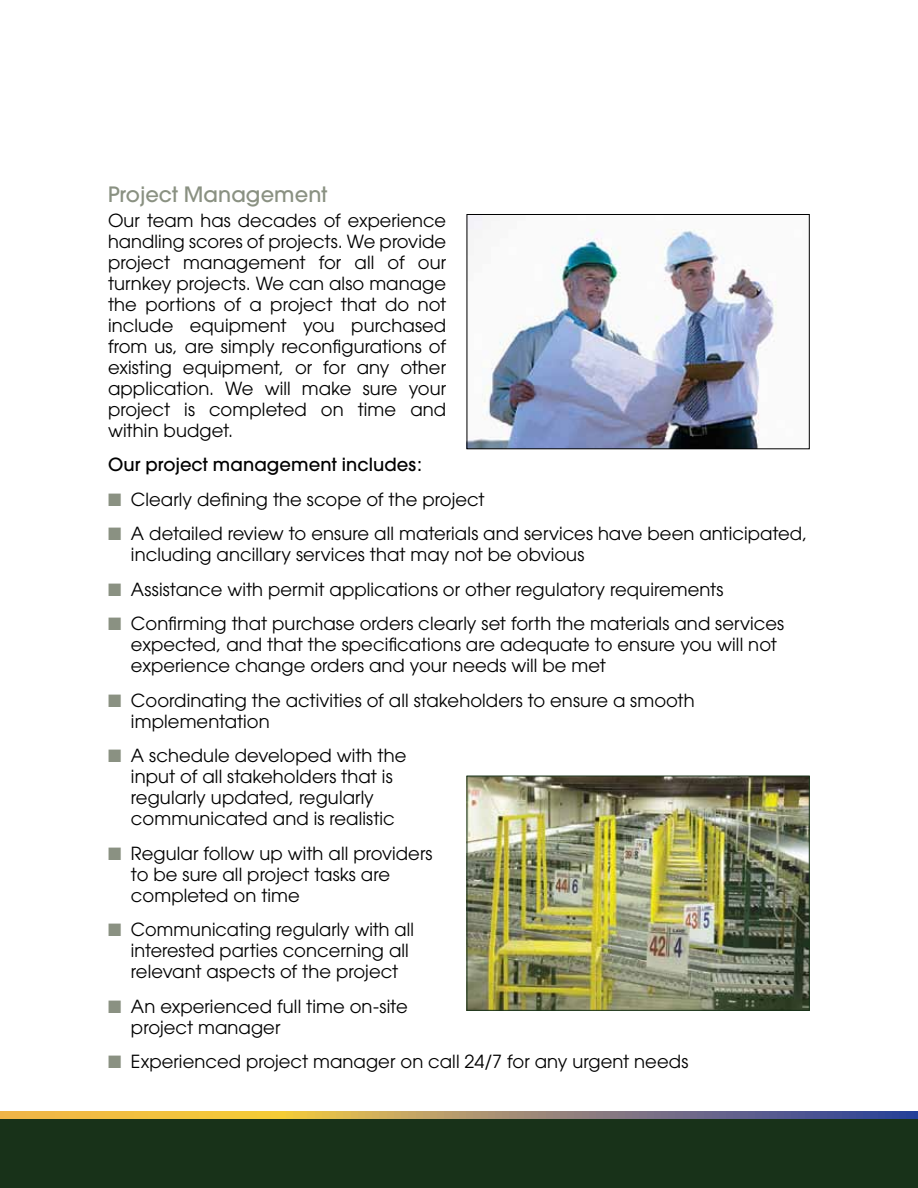
<style>
.page{position:relative;width:918px;height:1188px;background:#fff}
.page>*{position:absolute;margin:0;border:0;box-sizing:border-box;transform-origin:0 0}
.t1{font:500 21px "Avant Garde";letter-spacing:.005em;color:#8a9182}
.t2{font:18px/21px "Avant Garde";letter-spacing:.005em;color:#000}
.t3{font:500 18px "Avant Garde";letter-spacing:.005em;color:#000}
.s1{color:#8a9182}
</style>
<div class="page">
<img style="left:469px;top:216px;width:308px;height:231px">
<div style="left:467px;top:214px;width:343px;height:235px;border:1px solid #000"></div>
<img style="left:469px;top:778px;width:339px;height:231px">
<div style="left:467px;top:776px;width:343px;height:235px;border:1px solid #183219"></div>
<div style="left:0;top:1112px;width:918px;height:76px;background:#183219"></div>
<svg style="left:0;top:1111px;width:918px;height:8px;background:#aa9267"></svg>
<p class="t1" style="left:108px;top:182px;width:221px">Project Management</p>
<p class="t2" style="left:108px;top:210px;width:340px;text-align:justify">Our team has decades of experience handling scores of projects. We provide project management for all of our turnkey projects. We can also manage the portions of a project that do not include equipment you purchased from us, are simply reconfigurations of existing equipment, or for any other application. We will make sure your project is completed on time and within budget.</p>
<p class="t3" style="left:108px;top:454px;width:315px">Our project management includes:</p>
<p class="t2" style="left:108px;top:489px;width:378px"><span class="s1">■</span> Clearly defining the scope of the project</p>
<p class="t2" style="left:131px;top:523px;width:678px;text-indent:-23px"><span class="s1">■</span> A detailed review to ensure all materials and services have been anticipated, including ancillary services that may not be obvious</p>
<p class="t2" style="left:108px;top:579px;width:617px"><span class="s1">■</span> Assistance with permit applications or other regulatory requirements</p>
<p class="t2" style="left:131px;top:613px;width:655px;text-indent:-23px"><span class="s1">■</span> Confirming that purchase orders clearly set forth the materials and services expected, and that the specifications are adequate to ensure you will not experience change orders and your needs will be met</p>
<p class="t2" style="left:131px;top:690px;width:565px;text-indent:-23px"><span class="s1">■</span> Coordinating the activities of all stakeholders to ensure a smooth implementation</p>
<p class="t2" style="left:131px;top:745px;width:277px;text-indent:-23px"><span class="s1">■</span> A schedule developed with the input of all stakeholders that is regularly updated, regularly communicated and is realistic</p>
<p class="t2" style="left:131px;top:843px;width:303px;text-indent:-23px"><span class="s1">■</span> Regular follow up with all providers to be sure all project tasks are completed on time</p>
<p class="t2" style="left:131px;top:919px;width:285px;text-indent:-23px"><span class="s1">■</span> Communicating regularly with all interested parties concerning all relevant aspects of the project</p>
<p class="t2" style="left:131px;top:996px;width:278px;text-indent:-23px"><span class="s1">■</span> An experienced full time on-site project manager</p>
<p class="t2" style="left:108px;top:1051px;width:582px"><span class="s1">■</span> Experienced project manager on call 24/7 for any urgent needs</p>
</div>
